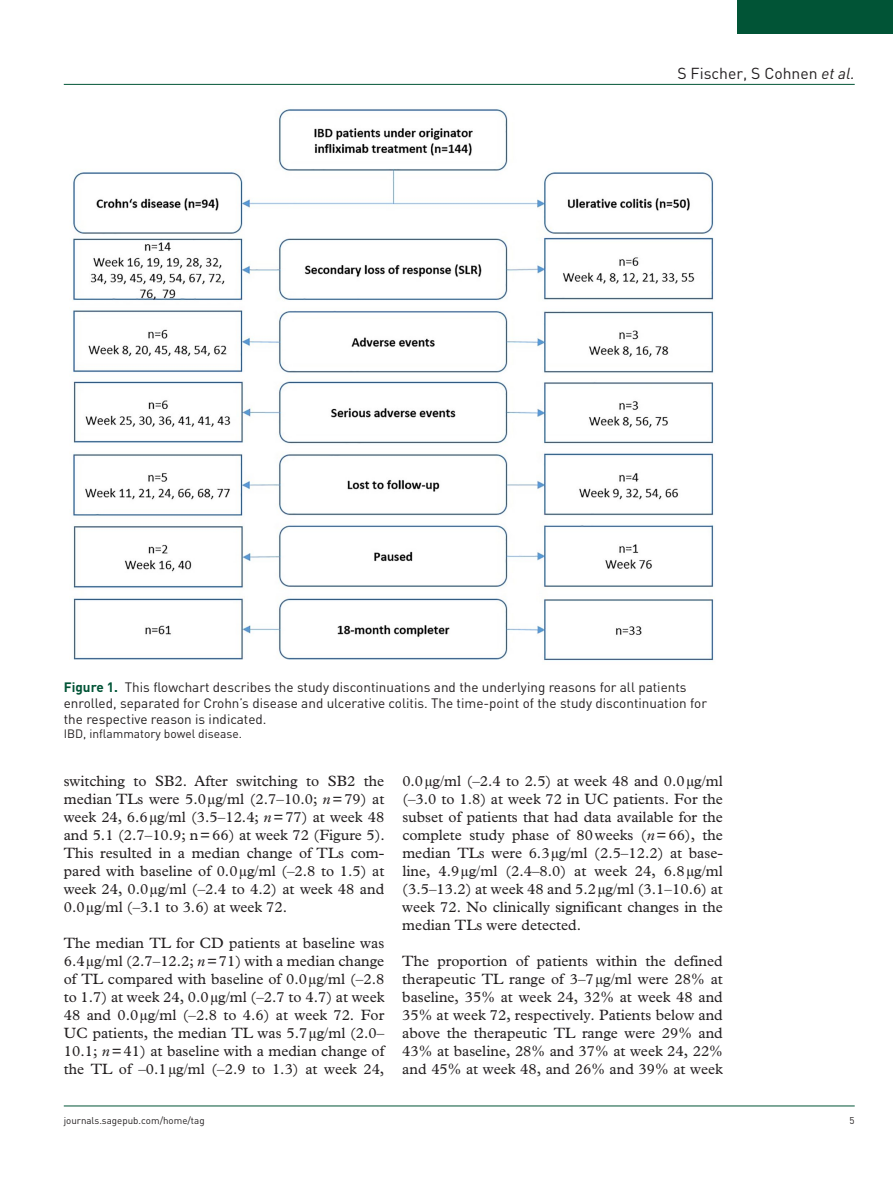
<style>
.page{position:relative;width:893px;height:1191px;background:#fff}
.page>*{position:absolute;margin:0;border:0;box-sizing:border-box;transform-origin:0 0}
.t1{font:15.75px "DIN";color:#231f20}
.t2{font:15px/18px "Plantin Std";color:#231f20;text-align:justify}
.t3{font:13.5px/15.8px "DIN";color:#231f20}
.t4{font:12px "DIN";color:#231f20}
.t5{font:9.75px "DIN";color:#231f20}
.s1{font-style:italic}
.s2{font-weight:700;color:#015436}
</style>
<div class="page">
<hr style="left:64px;top:84px;width:791px;height:1px;background:#015436">
<hr style="left:64px;top:1105px;width:791px;height:1px;background:#015436">
<div style="left:738px;top:0;width:155px;height:34px;background:#015436"></div>
<img style="left:73px;top:109px;width:641px;height:552px">
<p class="t1" style="left:677px;top:63px;width:179px">S Fischer, S Cohnen <span class="s1">et al.</span></p>
<p class="t3" style="left:64px;top:679px;width:645px"><span class="s2">Figure 1.</span> This flowchart describes the study discontinuations and the underlying reasons for all patients enrolled, separated for Crohn’s disease and ulcerative colitis. The time-point of the study discontinuation for the respective reason is indicated.</p>
<p class="t4" style="left:64px;top:726px;width:180px">IBD, inflammatory bowel disease.</p>
<p class="t2" style="left:64px;top:772px;width:323px">switching to SB2. After switching to SB2 the median TLs were 5.0µg/ml (2.7–10.0; <span class="s1">n</span>=79) at week 24, 6.6µg/ml (3.5–12.4; <span class="s1">n</span>=77) at week 48 and 5.1 (2.7–10.9; n=66) at week 72 (Figure 5).<br>This resulted in a median change of TLs com&shy;pared with baseline of 0.0µg/ml (–2.8 to 1.5) at week 24, 0.0µg/ml (–2.4 to 4.2) at week 48 and 0.0µg/ml (–3.1 to 3.6) at week 72.</p>
<p class="t2" style="left:64px;top:934px;width:322px">The median TL for CD patients at baseline was 6.4µg/ml (2.7–12.2; <span class="s1">n</span>=71) with a median change of TL compared with baseline of 0.0µg/ml (–2.8 to 1.7) at week 24, 0.0µg/ml (–2.7 to 4.7) at week 48 and 0.0µg/ml (–2.8 to 4.6) at week 72. For UC patients, the median TL was 5.7µg/ml (2.0– 10.1; <span class="s1">n</span>=41) at baseline with a median change of the TL of –0.1µg/ml (–2.9 to 1.3) at week 24,</p>
<p class="t2" style="left:402px;top:772px;width:322px">0.0µg/ml (–2.4 to 2.5) at week 48 and 0.0µg/ml (–3.0 to 1.8) at week 72 in UC patients. For the subset of patients that had data available for the complete study phase of 80weeks (<span class="s1">n</span>=66), the median TLs were 6.3µg/ml (2.5–12.2) at base&shy;line, 4.9µg/ml (2.4–8.0) at week 24, 6.8µg/ml (3.5–13.2) at week 48 and 5.2µg/ml (3.1–10.6) at week 72. No clinically significant changes in the median TLs were detected.</p>
<p class="t2" style="left:402px;top:952px;width:322px">The proportion of patients within the defined therapeutic TL range of 3–7µg/ml were 28% at baseline, 35% at week 24, 32% at week 48 and 35% at week 72, respectively. Patients below and above the therapeutic TL range were 29% and 43% at baseline, 28% and 37% at week 24, 22% and 45% at week 48, and 26% and 39% at week</p>
<p class="t5" style="left:64px;top:1114px;width:142px">journals.sagepub.com/home/tag</p>
<p class="t5" style="left:850px;top:1114px;width:7px">5</p>
</div>
